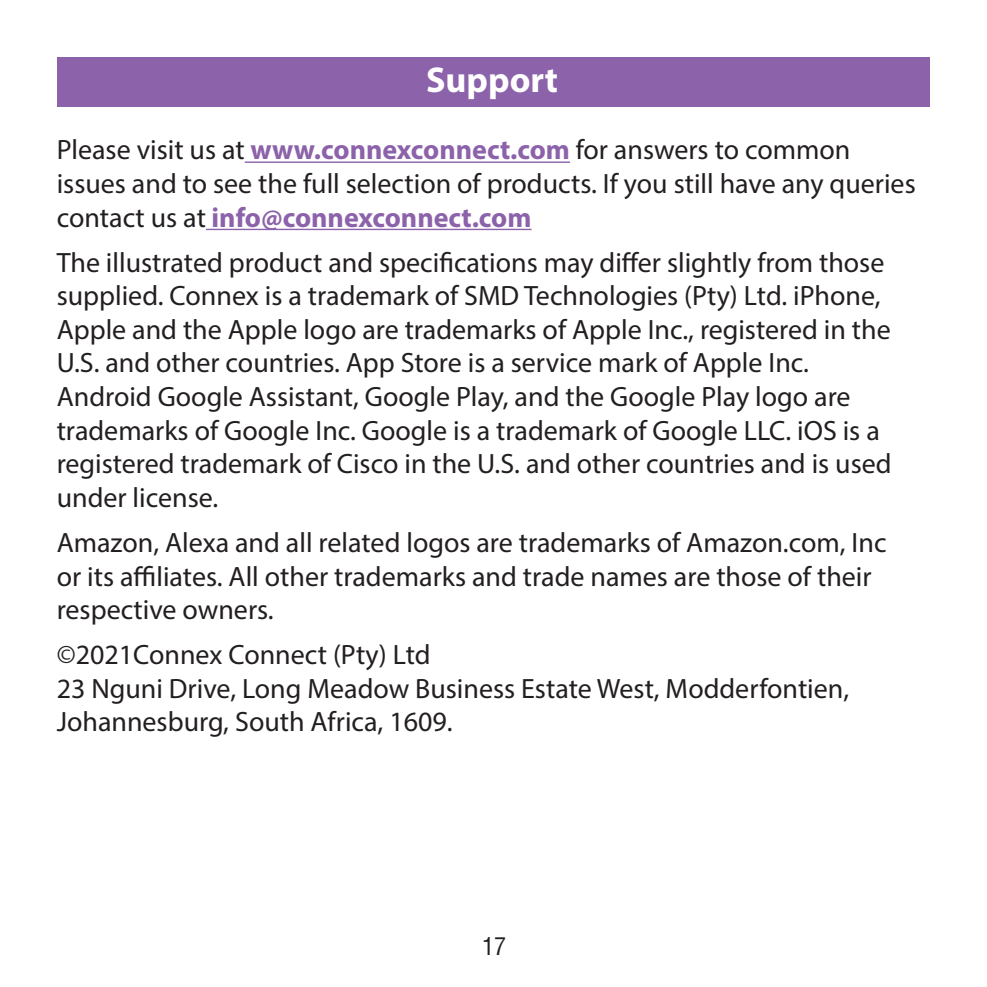
<style>
.page{position:relative;width:987px;height:987px;background:#fff}
.page>*{position:absolute;margin:0;border:0;box-sizing:border-box;transform-origin:0 0}
.t1{font:700 36px "Myriad Pro";color:#fff}
.t2{font:28px/33.6px "Myriad Pro";color:#231f20}
.t3{font:condensed 24px "Helvetica LT Std";color:#231f20}
.s1{font-weight:700;color:#8c62aa}
</style>
<div class="page">
<div style="left:57px;top:57px;width:872px;height:50px;background:#8c62aa"></div>
<hr style="left:245px;top:161px;width:325px;height:2px;background:#8c62aa">
<hr style="left:206px;top:229px;width:325px;height:1px;background:#8c62aa">
<p class="t1" style="left:426px;top:56px;width:134px">Support</p>
<p class="t2" style="left:57px;top:133px;width:860px">Please visit us at <span class="s1">www.connexconnect.com</span> for answers to common issues and to see the full selection of products. If you still have any queries contact us at <span class="s1">info@connexconnect.com</span></p>
<p class="t2" style="left:57px;top:245px;width:835px">The illustrated product and specifications may differ slightly from those supplied. Connex is a trademark of SMD Technologies (Pty) Ltd. iPhone, Apple and the Apple logo are trademarks of Apple Inc., registered in the U.S. and other countries. App Store is a service mark of Apple Inc.</p>
<p class="t2" style="left:57px;top:379px;width:836px">Android Google Assistant, Google Play, and the Google Play logo are trademarks of Google Inc. Google is a trademark of Google LLC. iOS is a registered trademark of Cisco in the U.S. and other countries and is used under license.</p>
<p class="t2" style="left:57px;top:525px;width:831px">Amazon, Alexa and all related logos are trademarks of Amazon.com, Inc or its affiliates. All other trademarks and trade names are those of their respective owners.</p>
<p class="t2" style="left:57px;top:637px;width:375px">©2021Connex Connect (Pty) Ltd</p>
<p class="t2" style="left:57px;top:671px;width:794px">23 Nguni Drive, Long Meadow Business Estate West, Modderfontien,<br>Johannesburg, South Africa, 1609.</p>
<p class="t3" style="left:482px;top:931px;width:25px">17</p>
</div>
